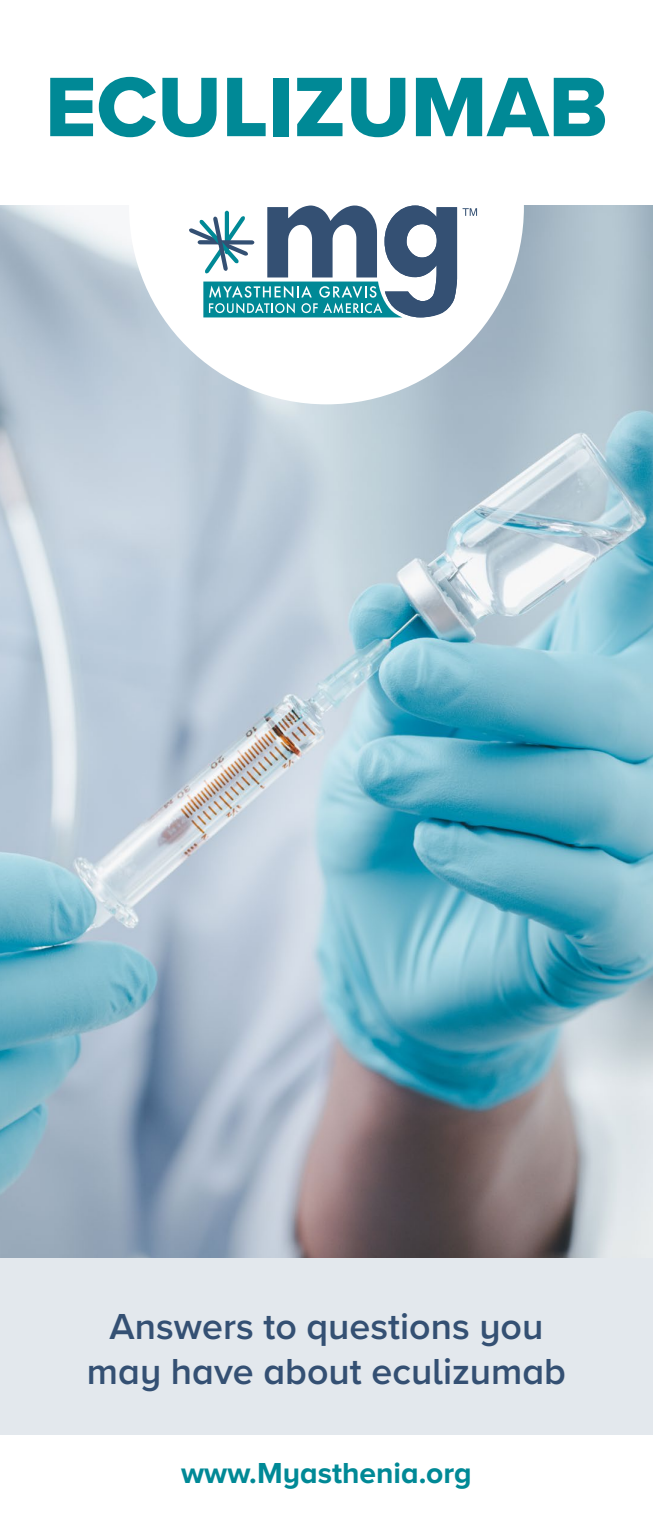
<style>
.page{position:relative;width:653px;height:1530px;background:#fff}
.page>*{position:absolute;margin:0;border:0;box-sizing:border-box;transform-origin:0 0}
.t1{font:87.5px "Proxima Nova Extrabld";color:#008996}
.t2{font:600 37.5px "Proxima Nova";color:#345073}
.Heading_Proxima_Nova{font:700 30px "Proxima Nova";color:#008996}
</style>
<div class="page">
<div style="left:0;top:1258px;width:652px;height:177px;background:#e3e8ed"></div>
<img style="left:0;top:206px;width:652px;height:1051px">
<div style="left:129px;top:10px;width:395px;height:394px;background:#fff;border-radius:50%"></div>
<svg style="left:189px;top:206px;width:288px;height:111px"></svg>
<p class="t1" style="left:45px;top:42px;width:564px">ECULIZUMAB</p>
<p class="t2" style="left:110px;top:1299px;width:435px">Answers to questions you</p>
<p class="t2" style="left:87px;top:1344px;width:480px">may have about eculizumab</p>
<p class="Heading_Proxima_Nova" style="left:181px;top:1456px;width:292px">www.Myasthenia.org</p>
</div>
